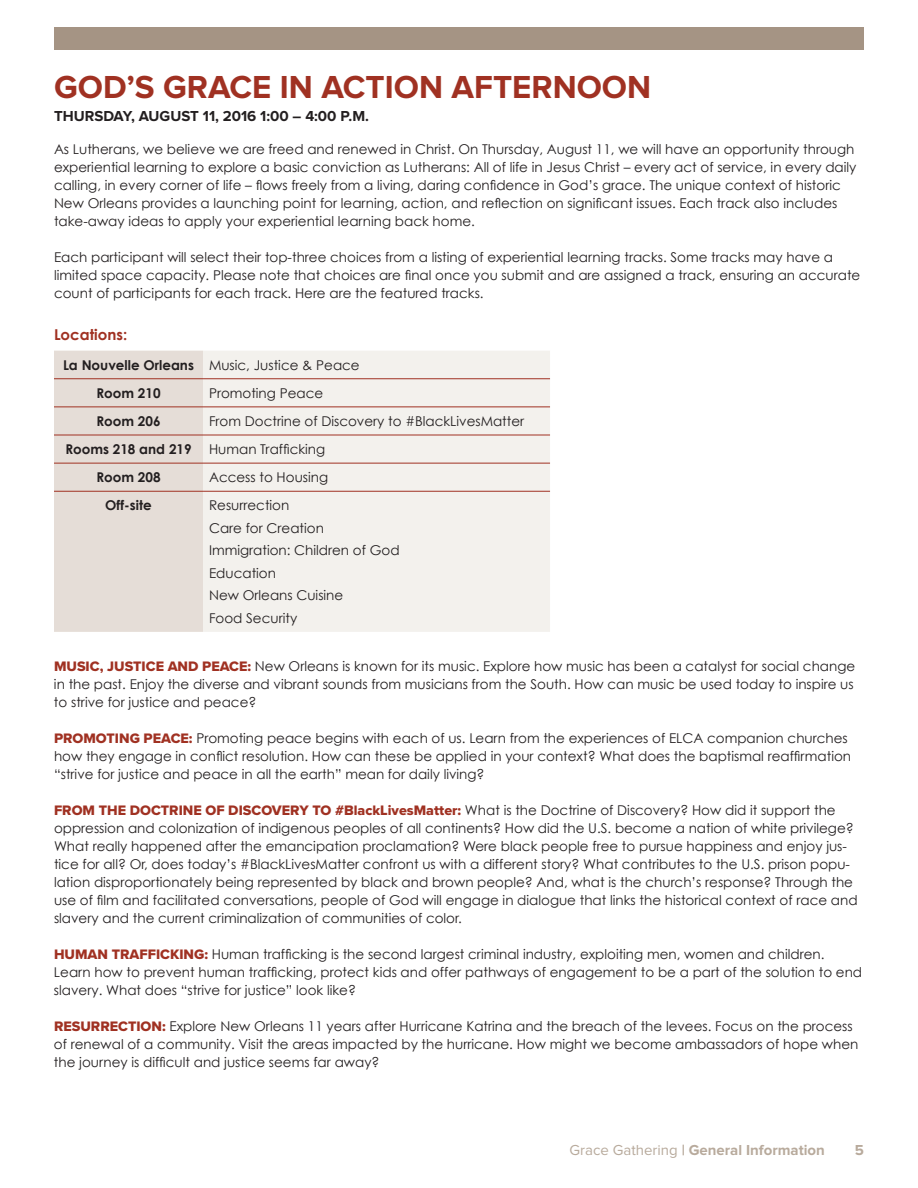
<style>
.page{position:relative;width:918px;height:1188px;background:#fff}
.page>*{position:absolute;margin:0;border:0;box-sizing:border-box;transform-origin:0 0}
.t1{font:700 33px "Proxima Nova";color:#a03122}
.t2{font:700 15px "Proxima Nova";color:#231f20}
.t3{font:700 15px "Proxima Nova";color:#b8aa9c}
.t4{font:700 15px "Century Gothic";color:#a03122}
.t5{font:13.5px/18px "Century Gothic";color:#231f20}
.t6{font:700 13.5px/28px "Century Gothic";color:#231f20}
.s1{font-weight:400}
.s2{font-family:"Proxima Nova Extrabld";font-size:14.25px;color:#a03122}
</style>
<div class="page">
<div style="left:54px;top:27px;width:810px;height:23px;background:#a59484"></div>
<div style="left:54px;top:351px;width:149px;height:281px;background:#e5ddd7"></div>
<div style="left:203px;top:351px;width:347px;height:281px;background:#f3f1ed"></div>
<hr style="left:54px;top:378px;width:149px;height:1px;background:#a03122">
<hr style="left:203px;top:378px;width:347px;height:1px;background:#a03122">
<hr style="left:54px;top:406px;width:149px;height:1px;background:#a03122">
<hr style="left:203px;top:406px;width:347px;height:1px;background:#a03122">
<hr style="left:54px;top:435px;width:149px;height:1px;background:#a03122">
<hr style="left:203px;top:435px;width:347px;height:1px;background:#a03122">
<hr style="left:54px;top:463px;width:149px;height:1px;background:#a03122">
<hr style="left:203px;top:463px;width:347px;height:1px;background:#a03122">
<hr style="left:54px;top:491px;width:149px;height:1px;background:#a03122">
<hr style="left:203px;top:491px;width:347px;height:1px;background:#a03122">
<h1 class="t1" style="left:54px;top:72px;width:599px">GOD’S GRACE IN ACTION AFTERNOON</h1>
<p class="t2" style="left:54px;top:109px;width:317px">THURSDAY, AUGUST 11, 2016 1:00 – 4:00 P.M.</p>
<p class="t5" style="left:54px;top:140px;width:804px">As Lutherans, we believe we are freed and renewed in Christ. On Thursday, August 11, we will have an opportunity through experiential learning to explore a basic conviction as Lutherans: All of life in Jesus Christ – every act of service, in every daily calling, in every corner of life – flows freely from a living, daring confidence in God’s grace. The unique context of historic New Orleans provides a launching point for learning, action, and reflection on significant issues. Each track also includes take-away ideas to apply your experiential learning back home.</p>
<p class="t5" style="left:54px;top:248px;width:808px">Each participant will select their top-three choices from a listing of experiential learning tracks. Some tracks may have a limited space capacity. Please note that choices are final once you submit and are assigned a track, ensuring an accurate count of participants for each track. Here are the featured tracks.</p>
<p class="t4" style="left:54px;top:325px;width:75px">Locations:</p>
<p class="t6" style="left:96px;top:351px;width:265px;text-indent:-33px">La Nouvelle Orleans <span class="s1">Music, Justice &amp; Peace<br></span>Room 210</p>
<p class="t5" style="left:209px;top:384px;width:116px">Promoting Peace</p>
<p class="t6" style="left:96px;top:407px;width:66px">Room 206</p>
<p class="t5" style="left:209px;top:412px;width:317px">From Doctrine of Discovery to #BlackLivesMatter</p>
<p class="t6" style="left:65px;top:435px;width:128px">Rooms 218 and 219</p>
<p class="t5" style="left:209px;top:440px;width:118px">Human Trafficking</p>
<p class="t6" style="left:96px;top:463px;width:66px">Room 208</p>
<p class="t5" style="left:209px;top:468px;width:121px">Access to Housing</p>
<p class="t6" style="left:105px;top:491px;width:48px">Off-site</p>
<p class="t5" style="left:209px;top:494px;width:192px;line-height:22.5px">Resurrection<br>Care for Creation<br>Immigration: Children of God<br>Education<br>New Orleans Cuisine<br>Food Security</p>
<p class="t5" style="left:54px;top:657px;width:803px;text-align:justify"><span class="s2">MUSIC, JUSTICE AND PEACE:</span> New Orleans is known for its music. Explore how music has been a catalyst for social change in the past. Enjoy the diverse and vibrant sounds from musicians from the South. How can music be used today to inspire us to strive for justice and peace?</p>
<p class="t5" style="left:54px;top:729px;width:799px"><span class="s2">PROMOTING PEACE:</span> Promoting peace begins with each of us. Learn from the experiences of ELCA companion churches how they engage in conflict resolution. How can these be applied in your context? What does the baptismal reaffirmation “strive for justice and peace in all the earth” mean for daily living?</p>
<p class="t5" style="left:54px;top:801px;width:805px"><span class="s2">FROM THE DOCTRINE OF DISCOVERY TO #BlackLivesMatter:</span> What is the Doctrine of Discovery? How did it support the oppression and colonization of indigenous peoples of all continents? How did the U.S. become a nation of white privilege?<br>What really happened after the emancipation proclamation? Were black people free to pursue happiness and enjoy jus&shy;tice for all? Or, does today’s #BlackLivesMatter confront us with a different story? What contributes to the U.S. prison popu&shy;lation disproportionately being represented by black and brown people? And, what is the church’s response? Through the use of film and facilitated conversations, people of God will engage in dialogue that links the historical context of race and slavery and the current criminalization of communities of color.</p>
<p class="t5" style="left:54px;top:945px;width:810px"><span class="s2">HUMAN TRAFFICKING:</span> Human trafficking is the second largest criminal industry, exploiting men, women and children.<br>Learn how to prevent human trafficking, protect kids and offer pathways of engagement to be a part of the solution to end slavery. What does “strive for justice” look like?</p>
<p class="t5" style="left:54px;top:1017px;width:806px"><span class="s2">RESURRECTION:</span> Explore New Orleans 11 years after Hurricane Katrina and the breach of the levees. Focus on the process of renewal of a community. Visit the areas impacted by the hurricane. How might we become ambassadors of hope when the journey is difficult and justice seems far away?</p>
<p class="t3" style="left:570px;top:1143px;width:257px"><span class="s1">Grace Gathering</span> | General Information</p>
<p class="t3" style="left:855px;top:1143px;width:11px">5</p>
</div>
